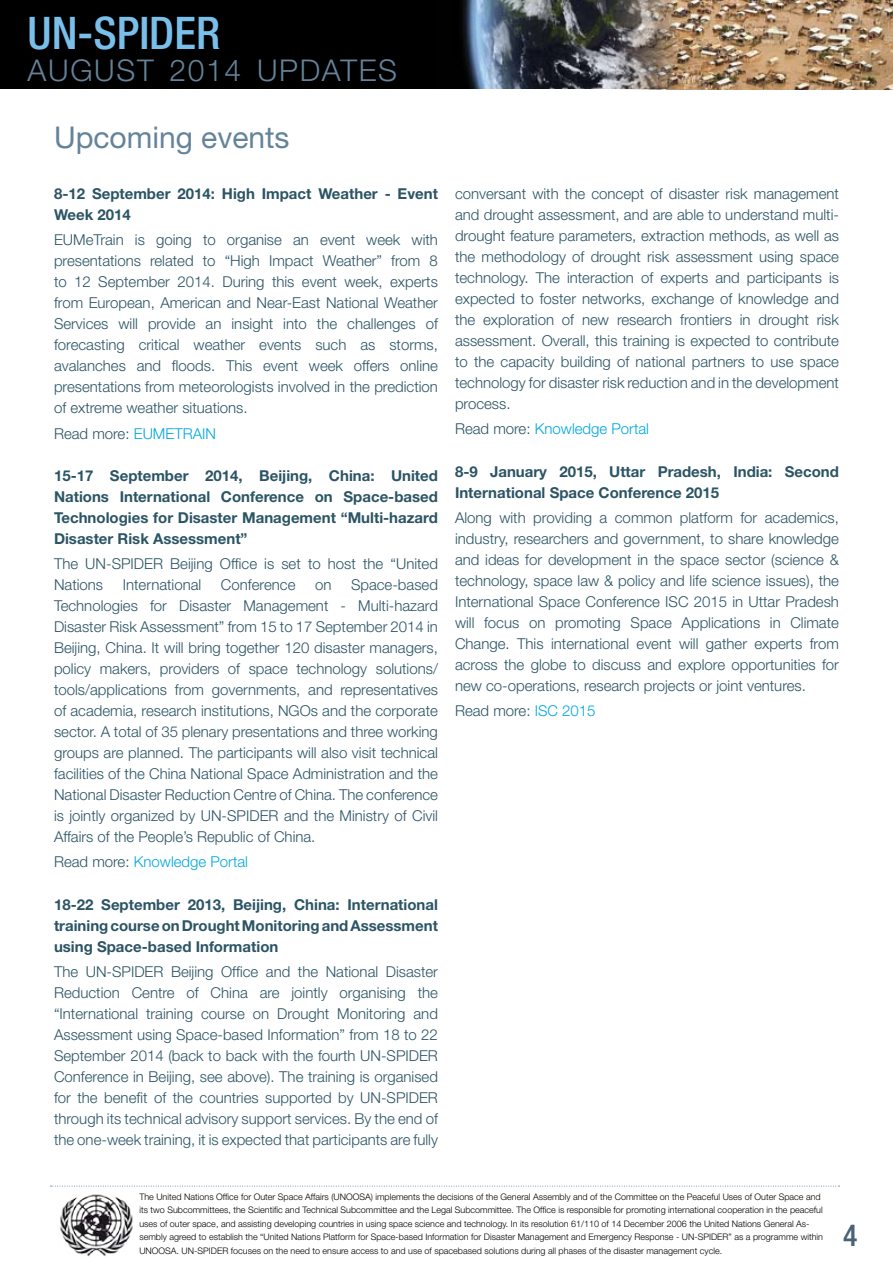
<style>
.page{position:relative;width:893px;height:1263px;background:#fff}
.page>*{position:absolute;margin:0;border:0;box-sizing:border-box;transform-origin:0 0}
.t1{font:500 condensed 45px "Helvetica Neue";color:#79bfea}
.t2{font:300 30px "Helvetica Neue";letter-spacing:.055em;color:#648399}
.t3{font:30px "Helvetica Neue";color:#648399}
.t4{font:500 condensed 30px "Helvetica Neue";color:#496274}
.t5{font:300 15px/21px "Helvetica Neue";color:#2b5464;text-align:justify}
.t6{font:700 15px/21px "Helvetica Neue";color:#2b5464}
.t7{font:300 15px "Helvetica Neue";color:#00a7e1}
.t8{font:300 9px/13.5px "Helvetica Neue";color:#000}
.s1{color:#00a7e1}
.s2{color:#2b5464}
</style>
<div class="page">
<img style="left:435px;top:0;width:160px;height:89px">
<div style="left:0;top:0;width:435px;height:89px;background:#000"></div>
<img style="left:595px;top:0;width:298px;height:90px">
<svg style="left:51px;top:1186px;width:789px;height:1px"></svg>
<img style="left:60px;top:1194px;width:73px;height:63px">
<h1 class="t1" style="left:28px;top:6px;width:194px">UN-SPIDER</h1>
<h2 class="t2" style="left:28px;top:52px;width:367px">august 2014 Updates</h2>
<h2 class="t3" style="left:54px;top:120px;width:237px">Upcoming events</h2>
<p class="t6" style="left:54px;top:183px;width:385px">8-12 September 2014: High Impact Weather - Event<br>Week 2014</p>
<p class="t5" style="left:54px;top:229px;width:385px">EU MeTrain is going to organise an event week with presentations related to “High Impact Weather” from 8 to 12 September 2014. During this event week, experts from European, American and Near-East National Weather Services will provide an insight into the challenges of forecasting critical weather events such as storms, avalanches and floods. This event week offers online presentations from meteorologists involved in the prediction of extreme weather situations.</p>
<p class="t5" style="left:54px;top:422px;width:164px">Read more: <span class="s1">EU METRAIN</span></p>
<p class="t6" style="left:54px;top:465px;width:385px;text-align:justify">15-17 September 2014, Beijing, China: United Nations International Conference on Space-based Technologies for Disaster Management “Multi-hazard Disaster Risk Assessment”</p>
<p class="t5" style="left:54px;top:553px;width:385px">The UN-SPIDER Beijing Office is set to host the “United<br>Nations</p>
<p class="t5" style="left:54px;top:574px;width:385px;text-indent:297px">Space-based Technologies for Disaster Management - Multi-hazard Disaster Risk Assessment” from 15 to 17 September 2014 in Beijing, China. It will bring together 120 disaster managers, policy makers, providers of space technology solutions/ tools/applications from governments, and representatives of academia, research institutions, NGOs and the corporate sector. A total of 35 plenary presentations and three working groups are planned. The participants will also visit technical facilities of the China National Space Administration and the National Disaster Reduction Centre of China. The conference is jointly organized by UN-SPIDER and the Ministry of Civil Affairs of the People’s Republic of China.</p>
<p class="t7" style="left:54px;top:853px;width:195px"><span class="s2">Read more:</span> Knowledge Portal</p>
<p class="t6" style="left:54px;top:893px;width:385px;text-align:justify">18-22 September 2013, Beijing, China: International training course on Drought Monitoring and Assessment using Space-based Information</p>
<p class="t5" style="left:54px;top:961px;width:385px">The UN-SPIDER Beijing Office and the National Disaster Reduction Centre of China are jointly organising the “International training course on Drought Monitoring and Assessment using Space-based Information” from 18 to 22<br>September 2014 (back to back with the fourth UN-SPIDER Conference in Beijing, see above). The training is organised for the benefit of the countries supported by UN-SPIDER through its technical advisory support services. By the end of the one-week training, it is expected that participants are fully</p>
<p class="t5" style="left:123px;top:574px;width:80px">International</p>
<p class="t5" style="left:221px;top:574px;width:76px">Conference</p>
<p class="t5" style="left:315px;top:574px;width:18px">on</p>
<p class="t5" style="left:455px;top:183px;width:385px">conversant with the concept of disaster risk management and drought assessment, and are able to understand multi&shy;drought feature parameters, extraction methods, as well as the methodology of drought risk assessment using space technology. The interaction of experts and participants is expected to foster networks, exchange of knowledge and the exploration of new research frontiers in drought risk assessment. Overall, this training is expected to contribute to the capacity building of national partners to use space technology for disaster risk reduction and in the development process.</p>
<p class="t7" style="left:455px;top:420px;width:195px"><span class="s2">Read more:</span> Knowledge Portal</p>
<p class="t6" style="left:455px;top:460px;width:385px">8-9 January 2015, Uttar Pradesh, India: Second<br>International Space Conference 2015</p>
<p class="t5" style="left:455px;top:507px;width:385px">Along with providing a common platform for academics, industry, researchers and government, to share knowledge and ideas for development in the space sector (science &amp; technology, space law &amp; policy and life science issues), the International Space Conference ISC 2015 in Uttar Pradesh will focus on promoting Space Applications in Climate Change. This international event will gather experts from across the globe to discuss and explore opportunities for new co-operations, research projects or joint ventures.</p>
<p class="t5" style="left:455px;top:700px;width:142px">Read more: <span class="s1">ISC 2015</span></p>
<p class="t8" style="left:139px;top:1190px;width:685px">The United Nations Office for Outer Space Affairs (UNOOSA) implements the decisions of the General Assembly and of the Committee on the Peaceful Uses of Outer Space and its two Subcommittees, the Scientific and Technical Subcommittee and the Legal Subcommittee. The Office is responsible for promoting international cooperation in the peaceful uses of outer space, and assisting developing countries in using space science and technology. In its resolution 61/110 of 14 December 2006 the United Nations General As&shy;sembly agreed to establish the “United Nations Platform for Space-based Information for Disaster Management and Emergency Response - UN-SPIDER” as a programme within UNOOSA. UN-SPIDER focuses on the need to ensure access to and use of spacebased solutions during all phases of the disaster management cycle.</p>
<h2 class="t4" style="left:843px;top:1217px;width:16px">4</h2>
</div>
